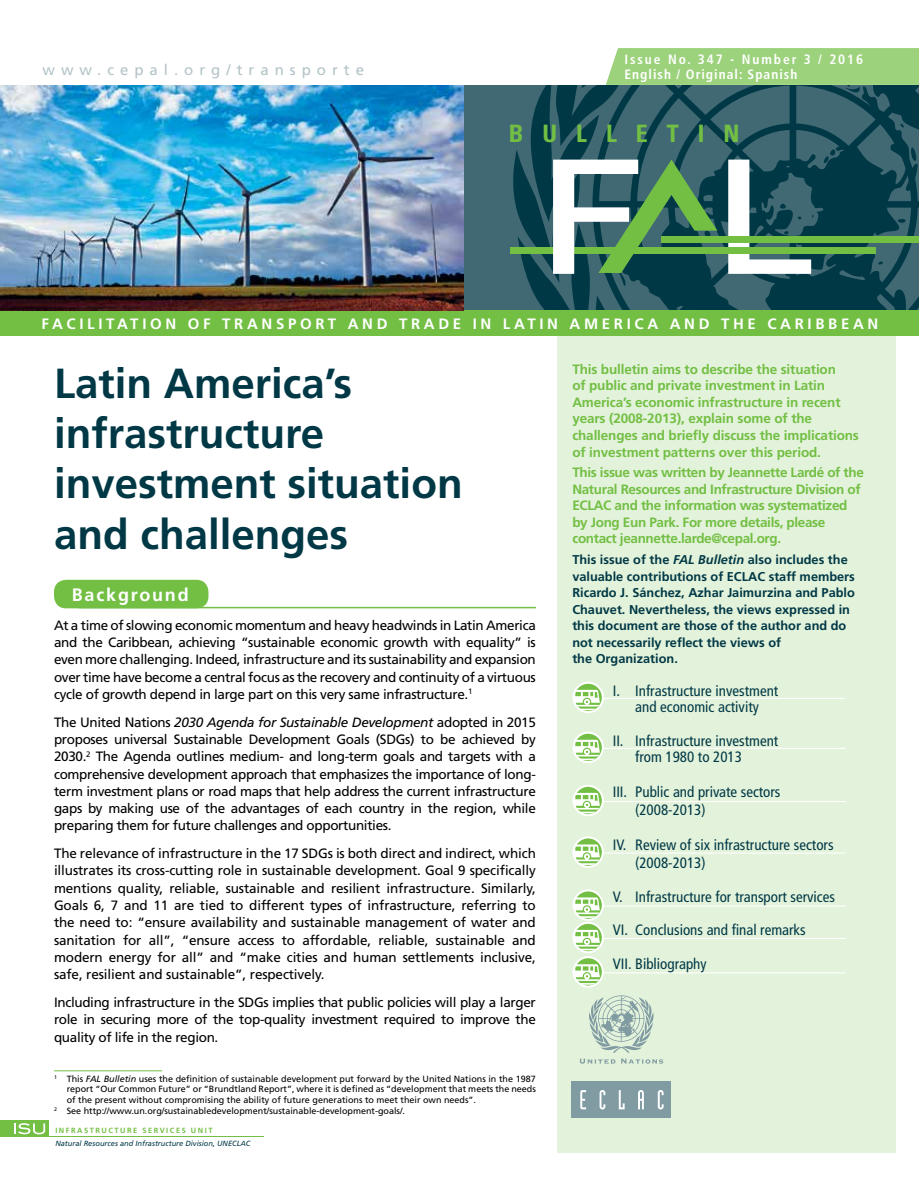
<style>
.page{position:relative;width:919px;height:1183px;background:#fff}
.page>*{position:absolute;margin:0;border:0;box-sizing:border-box;transform-origin:0 0}
.t1{font:700 42px/50.4px "Frutiger";color:#003846}
.t2{font:700 condensed 24px "Univers LT Std";letter-spacing:.795em;color:#72bf44}
.t3{font:700 18px "Frutiger";letter-spacing:.1em;color:#fff}
.t4{font:condensed 15px/16.5px "Frutiger";color:#003846}
.t5{font:15px "Frutiger Bold 2";letter-spacing:.245em;color:#fff}
.t6{font:15px "Frutiger Roman 2";letter-spacing:.4em;color:#b3c3c7}
.t7{font:13.5px/17.2px "Frutiger";letter-spacing:-.025em;color:#000;text-align:justify}
.t8{font:700 13.5px/16.5px "Frutiger";letter-spacing:-.01em;color:#72bf44}
.t9{font:700 condensed 13.5px/15px "Frutiger";letter-spacing:.075em;color:#fff}
.t10{font:700 12.75px/16.5px "Frutiger";color:#003846}
.t11{font:9px "Frutiger";color:#000}
.t12{font:7.5px "Frutiger Italic 2";color:#003846}
.t13{font:7.5px "Frutiger Bold 2";letter-spacing:.2em;color:#72bf44}
.s1{font-style:italic}
</style>
<div class="page">
<div style="left:0;top:1119px;width:49px;height:17px;background:#72bf44"></div>
<hr style="left:11px;top:1135px;width:252px;height:1px;background:#72bf44">
<svg style="left:14px;top:1123px;width:31px;height:10px"></svg>
<div style="left:557px;top:336px;width:338px;height:816px;background:#e3f2da"></div>
<svg style="left:579px;top:1058px;width:36px;height:5px"></svg>
<svg style="left:621px;top:1058px;width:42px;height:5px"></svg>
<svg style="left:589px;top:995px;width:65px;height:57px"></svg>
<div style="left:571px;top:1080px;width:100px;height:37px;background:#809ba2"></div>
<svg style="left:580px;top:1090px;width:6px;height:18px"></svg>
<svg style="left:599px;top:1090px;width:6px;height:19px"></svg>
<svg style="left:618px;top:1090px;width:6px;height:18px"></svg>
<svg style="left:638px;top:1090px;width:5px;height:18px"></svg>
<svg style="left:657px;top:1090px;width:6px;height:19px"></svg>
<div style="left:457px;top:85px;width:461px;height:225px;background:#406974"></div>
<svg style="left:513px;top:85px;width:405px;height:225px"></svg>
<svg style="left:728px;top:159px;width:83px;height:115px"></svg>
<div style="left:510px;top:247px;width:366px;height:7px;background:#72bf44"></div>
<div style="left:661px;top:236px;width:257px;height:7px;background:#72bf44"></div>
<svg style="left:553px;top:159px;width:164px;height:115px"></svg>
<div style="left:0;top:310px;width:918px;height:26px;background:#72bf44"></div>
<svg style="left:606px;top:48px;width:312px;height:37px;background:#9ed37f"></svg>
<hr style="left:79px;top:606px;width:457px;height:2px;background:#72bf44">
<div style="left:54px;top:579px;width:154px;height:29px;background:#72bf44;border-radius:12px"></div>
<svg style="left:575px;top:684px;width:26px;height:27px"></svg>
<div style="left:572px;top:681px;width:31px;height:32px;border:2px solid #fff;border-radius:50%"></div>
<hr style="left:603px;top:697px;width:241px;height:1px;background:#fff">
<svg style="left:575px;top:734px;width:26px;height:27px"></svg>
<div style="left:572px;top:731px;width:31px;height:32px;border:2px solid #fff;border-radius:50%"></div>
<hr style="left:603px;top:747px;width:242px;height:1px;background:#fff">
<svg style="left:575px;top:787px;width:26px;height:27px"></svg>
<div style="left:572px;top:784px;width:31px;height:32px;border:2px solid #fff;border-radius:50%"></div>
<hr style="left:603px;top:800px;width:242px;height:1px;background:#fff">
<svg style="left:575px;top:839px;width:26px;height:26px"></svg>
<div style="left:572px;top:836px;width:31px;height:31px;border:2px solid #fff;border-radius:50%"></div>
<hr style="left:603px;top:852px;width:242px;height:1px;background:#fff">
<div style="left:572px;top:889px;width:31px;height:31px;border:2px solid #fff;border-radius:50%"></div>
<hr style="left:603px;top:905px;width:242px;height:1px;background:#fff">
<div style="left:573px;top:922px;width:30px;height:30px;background:#fff;border-radius:50%"></div>
<div style="left:572px;top:921px;width:31px;height:31px;border:2px solid #fff;border-radius:50%"></div>
<hr style="left:603px;top:937px;width:242px;height:1px;background:#fff">
<svg style="left:573px;top:889px;width:28px;height:96px"></svg>
<div style="left:572px;top:955px;width:31px;height:32px;border:2px solid #fff;border-radius:50%"></div>
<hr style="left:603px;top:972px;width:242px;height:1px;background:#fff">
<img style="left:0;top:85px;width:463px;height:225px">
<hr style="left:54px;top:1070px;width:108px;height:1px;background:#72bf44">
<p class="t6" style="left:43px;top:60px;width:323px">www.cepal.org/transporte</p>
<p class="t9" style="left:624px;top:52px;width:240px">Issue No. 347 - Number 3 / 2016<br>English / Original: Spanish</p>
<h2 class="t2" style="left:509px;top:118px;width:232px">BULLETIN</h2>
<p class="t5" style="left:41px;top:314px;width:838px">FACILITATION OF TRANSPORT AND TRADE IN LATIN AMERICA AND THE CARIBBEAN</p>
<h1 class="t1" style="left:54px;top:358px;width:410px">Latin America’s infrastructure investment situation and challenges</h1>
<h3 class="t3" style="left:72px;top:584px;width:118px">Background</h3>
<p class="t8" style="left:572px;top:361px;width:288px">This bulletin aims to describe the situation<br>of public and private investment in Latin America’s economic infrastructure in recent years (2008-2013), explain some of the challenges and briefly discuss the implications of investment patterns over this period.</p>
<p class="t8" style="left:572px;top:464px;width:293px">This issue was written by Jeannette Lardé of the Natural Resources and Infrastructure Division of ECLAC and the information was systematized by Jong Eun Park. For more details, please contact jeannette.larde@cepal.org.</p>
<p class="t10" style="left:572px;top:551px;width:284px">This issue of the <span class="s1">FAL Bulletin</span> also includes the valuable contributions of ECLAC staff members Ricardo J. Sánchez, Azhar Jaimurzina and Pablo Chauvet. Nevertheless, the views expressed in this document are those of the author and do not necessarily reflect the views of<br>the Organization.</p>
<p class="t4" style="left:612px;top:682px;width:167px;text-align:center">I. Infrastructure investment and economic activity</p>
<p class="t4" style="left:635px;top:732px;width:145px;text-indent:-22px">II. Infrastructure investment from 1980 to 2013</p>
<p class="t4" style="left:635px;top:783px;width:147px;line-height:18px;text-indent:-22px">III. Public and private sectors (2008-2013)</p>
<p class="t4" style="left:635px;top:836px;width:200px;line-height:18px;text-indent:-22px">IV. Review of six infrastructure sectors (2008-2013)</p>
<p class="t4" style="left:612px;top:888px;width:224px">V. Infrastructure for transport services</p>
<p class="t4" style="left:612px;top:921px;width:195px">VI. Conclusions and final remarks</p>
<p class="t4" style="left:612px;top:955px;width:95px">VII. Bibliography</p>
<p class="t7" style="left:54px;top:616px;width:483px">At a time of slowing economic momentum and heavy headwinds in Latin America and the Caribbean, achieving “sustainable economic growth with equality” is even more challenging. Indeed, infrastructure and its sustainability and expansion over time have become a central focus as the recovery and continuity of a virtuous cycle of growth depend in large part on this very same infrastructure.<sup>1</sup></p>
<p class="t7" style="left:54px;top:713px;width:483px">The United Nations <span class="s1">2030 Agenda for Sustainable Development</span> adopted in 2015 proposes universal Sustainable Development Goals (SDGs) to be achieved by 2030.<sup>2</sup> The Agenda outlines medium- and long-term goals and targets with a comprehensive development approach that emphasizes the importance of long&shy;term investment plans or road maps that help address the current infrastructure gaps by making use of the advantages of each country in the region, while preparing them for future challenges and opportunities.</p>
<p class="t7" style="left:54px;top:844px;width:483px">The relevance of infrastructure in the 17 SDGs is both direct and indirect, which illustrates its cross-cutting role in sustainable development. Goal 9 specifically mentions quality, reliable, sustainable and resilient infrastructure. Similarly, Goals 6, 7 and 11 are tied to different types of infrastructure, referring to the need to: “ensure availability and sustainable management of water and sanitation for all”, “ensure access to affordable, reliable, sustainable and modern energy for all” and “make cities and human settlements inclusive, safe, resilient and sustainable”, respectively.</p>
<p class="t7" style="left:54px;top:993px;width:483px">Including infrastructure in the SDGs implies that public policies will play a larger role in securing more of the top-quality investment required to improve the quality of life in the region.</p>
<p class="t11" style="left:54px;top:1072px;width:483px"><sup>1</sup> This <span class="s1">FAL Bulletin</span> uses the definition of sustainable development put forward by the United Nations in the 1987</p>
<p class="t11" style="left:67px;top:1083px;width:470px">report “Our Common Future” or “Brundtland Report”, where it is defined as “development that meets the needs</p>
<p class="t11" style="left:67px;top:1094px;width:411px">of the present without compromising the ability of future generations to meet their own needs”.</p>
<p class="t11" style="left:54px;top:1105px;width:352px"><sup>2</sup> See http://www.un.org/sustainabledevelopment/sustainable-development-goals/.</p>
<p class="t13" style="left:55px;top:1125px;width:159px">INFRASTRUCTURE SERVICES UNIT</p>
<p class="t12" style="left:55px;top:1138px;width:197px">Natural Resources and Infrastructure Division, UNECLAC</p>
</div>
